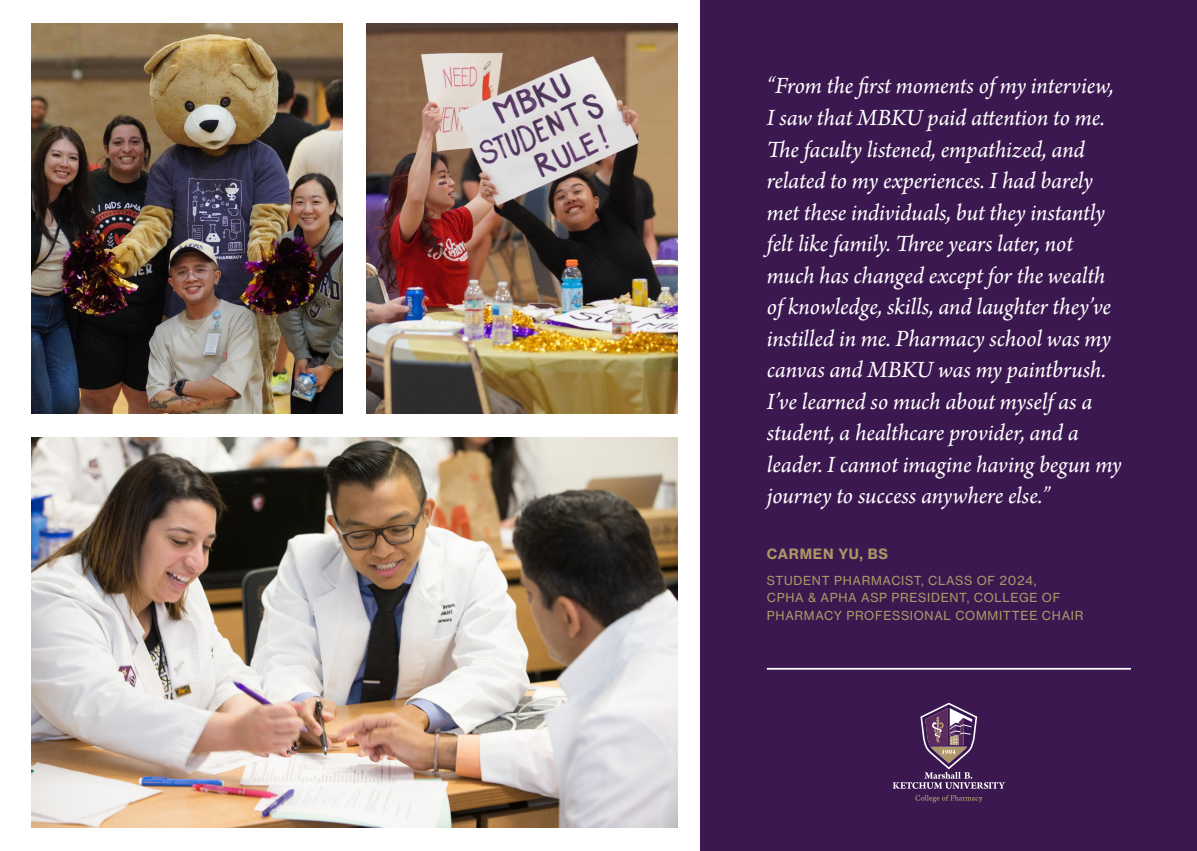
<style>
.page{position:relative;width:1197px;height:851px;background:#fff}
.page>*{position:absolute;margin:0;border:0;box-sizing:border-box;transform-origin:0 0}
.t1{font:italic 24.5px/31.5px "Arno Pro";letter-spacing:-.005em;color:#fff}
.t2{font:14px "N Haas Grotesk TX Std 75 Bd";letter-spacing:.055em;color:#ad9866}
.t3{font:12.25px/17.5px "N Haas Grotesk TX Std 55 Rg";letter-spacing:.055em;color:#ad9866}
</style>
<div class="page">
<img style="left:366px;top:23px;width:312px;height:391px">
<img style="left:31px;top:437px;width:647px;height:390px">
<img style="left:31px;top:23px;width:312px;height:391px">
<div style="left:701px;top:0;width:496px;height:850px;background:#3c1851"></div>
<hr style="left:767px;top:668px;width:364px;height:1px;background:#fff">
<svg style="left:915px;top:795px;width:68px;height:7px"></svg>
<svg style="left:893px;top:702px;width:112px;height:86px"></svg>
<p class="t1" style="left:767px;top:72px;width:356px">“From the first moments of my interview, I saw that MBKU paid attention to me.<br>The faculty listened, empathized, and related to my experiences. I had barely met these individuals, but they instantly felt like family. Three years later, not much has changed except for the wealth of knowledge, skills, and laughter they’ve instilled in me. Pharmacy school was my canvas and MBKU was my paintbrush.<br>I’ve learned so much about myself as a student, a healthcare provider, and a leader. I cannot imagine having begun my journey to success anywhere else.”</p>
<p class="t2" style="left:767px;top:545px;width:123px">CARMEN YU, BS</p>
<p class="t3" style="left:767px;top:571px;width:318px">STUDENT PHARMACIST, CLASS OF 2024,<br>CPHA &amp; APHA ASP PRESIDENT, COLLEGE OF<br>PHARMACY PROFESSIONAL COMMITTEE CHAIR</p>
</div>
